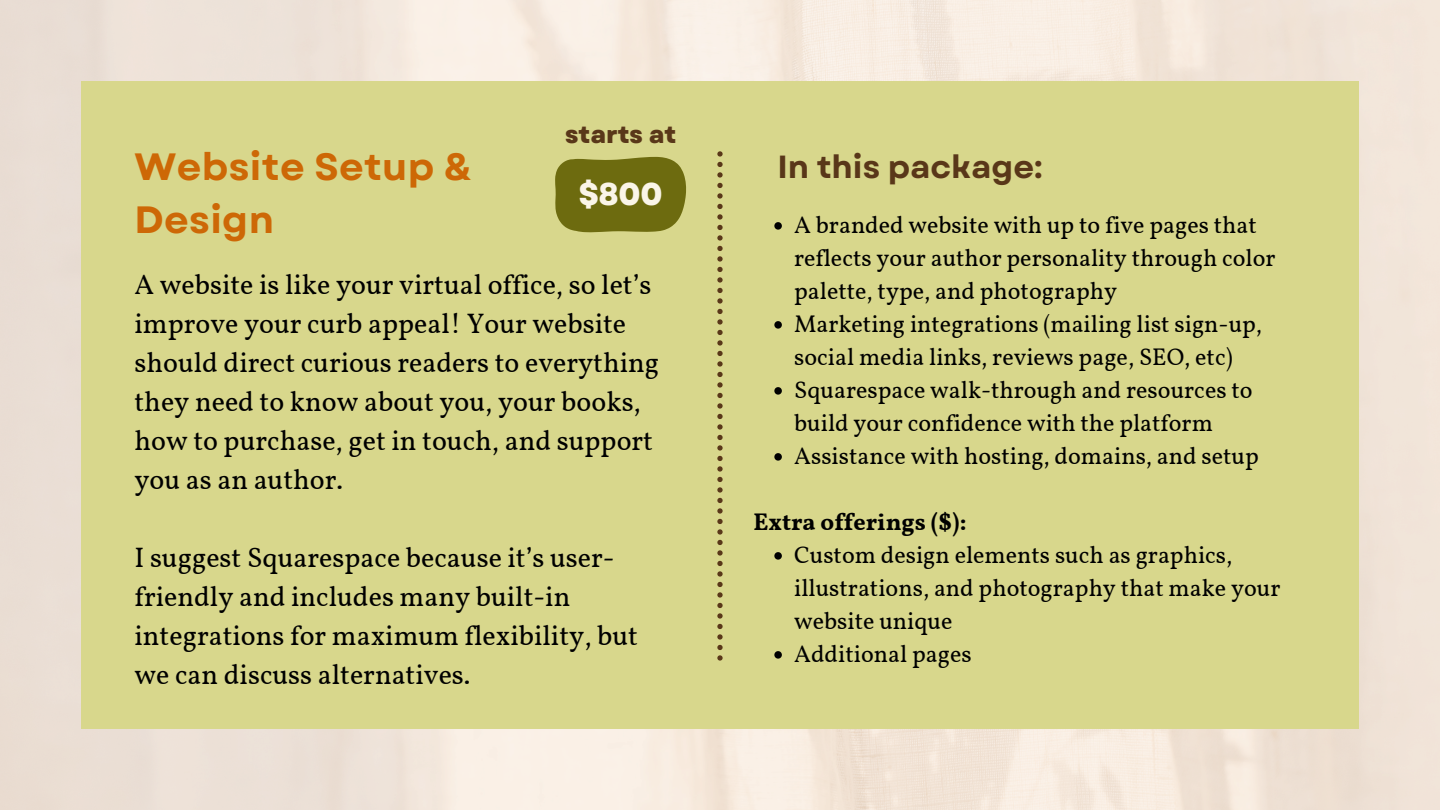
<style>
.page{position:relative;width:1440px;height:810px;background:#fff}
.page>*{position:absolute;margin:0;border:0;box-sizing:border-box;transform-origin:0 0}
.t1{font:700 38px/52.5px "Garet";letter-spacing:.01em;color:#cd6806}
.t2{font:700 32px "Garet";color:#593719}
.t3{font:800 31.5px "Garet";color:#faf5e8}
.t4{font:28px/39px "Vollkorn";color:#000}
.t5{font:800 24.5px "Garet";color:#593719}
.t6{font:24px/33px "Vollkorn";color:#000}
.t7{font:700 24px "Vollkorn";color:#000}
</style>
<div class="page">
<div style="left:81px;top:81px;width:1278px;height:648px;background:#d8d78c"></div>
<svg style="left:717px;top:151px;width:6px;height:510px;background:#ab9f63"></svg>
<svg style="left:555px;top:157px;width:131px;height:75px;background:#76741a"></svg>
<svg style="left:774px;top:222px;width:8px;height:8px"></svg>
<svg style="left:774px;top:321px;width:8px;height:8px"></svg>
<svg style="left:774px;top:387px;width:8px;height:8px"></svg>
<svg style="left:774px;top:453px;width:8px;height:8px"></svg>
<svg style="left:774px;top:552px;width:8px;height:8px"></svg>
<svg style="left:774px;top:651px;width:8px;height:8px"></svg>
<p class="t5" style="left:565px;top:117px;width:113px">starts at</p>
<p class="t1" style="left:134px;top:141px;width:339px">Website Setup &amp;<br>Design</p>
<p class="t2" style="left:777px;top:144px;width:267px">In this package:</p>
<p class="t3" style="left:579px;top:171px;width:85px">$800</p>
<p class="t6" style="left:794px;top:210px;width:483px">A branded website with up to five pages that reflects your author personality through color palette, type, and photography</p>
<h4 class="t6" style="left:794px;top:309px;width:470px">Marketing integrations (mailing list sign-up, social media links, reviews page, SEO, etc)</h4>
<h1 class="t6" style="left:794px;top:375px;width:460px">Squarespace walk-through and resources to build your confidence with the platform</h1>
<h2 class="t6" style="left:794px;top:441px;width:466px">Assistance with hosting, domains, and setup</h2>
<h4 class="t4" style="left:134px;top:268px;width:526px">A website is like your virtual office, so let’s improve your curb appeal! Your website should direct curious readers to everything they need to know about you, your books, how to purchase, get in touch, and support you as an author.</h4>
<p class="t4" style="left:134px;top:541px;width:505px">I suggest Squarespace because it’s user&shy;friendly and includes many built-in integrations for maximum flexibility, but we can discuss alternatives.</p>
<p class="t7" style="left:753px;top:507px;width:215px">Extra offerings ($):</p>
<h2 class="t6" style="left:794px;top:540px;width:488px">Custom design elements such as graphics, illustrations, and photography that make your website unique</h2>
<p class="t6" style="left:794px;top:639px;width:179px">Additional pages</p>
</div>
